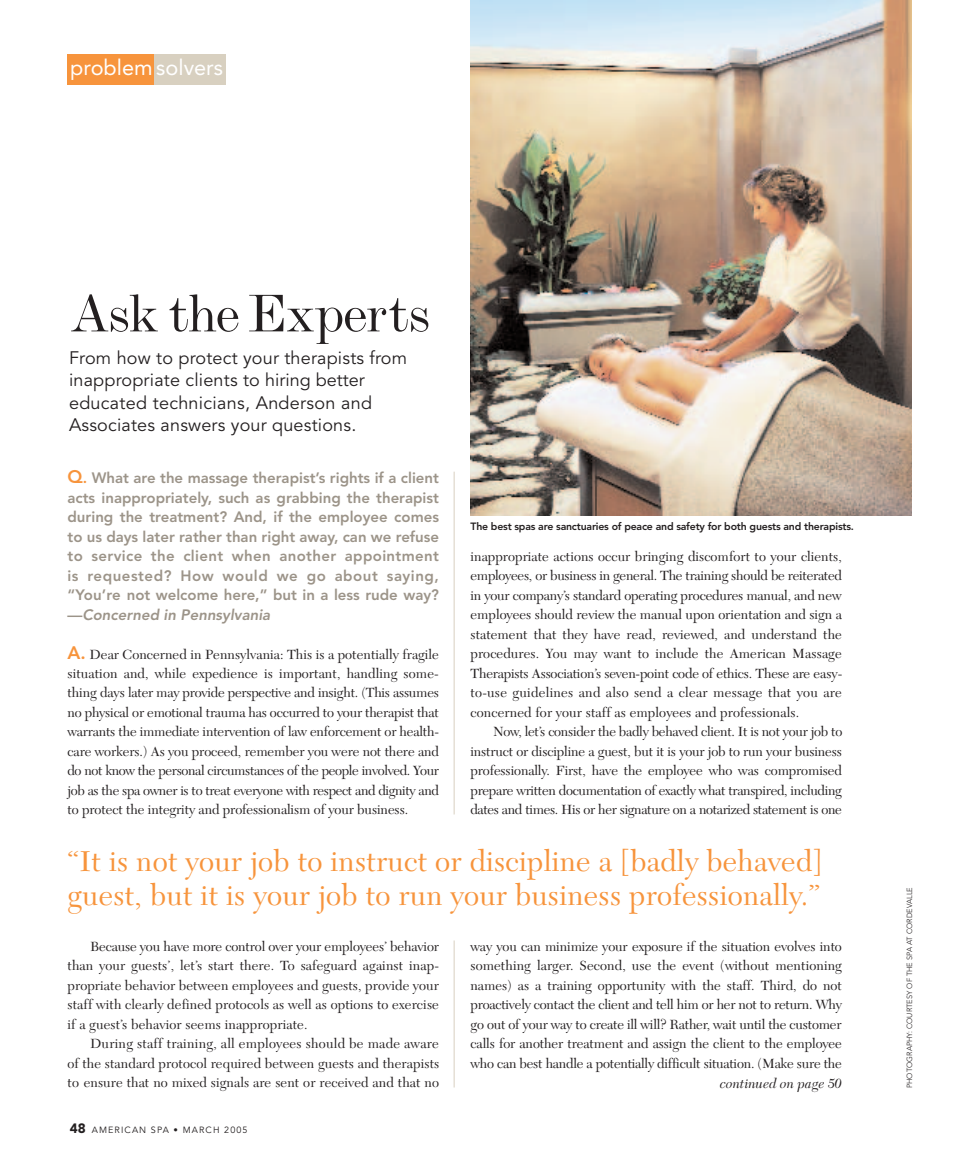
<style>
.page{position:relative;width:959px;height:1161px;background:#fff}
.page>*{position:absolute;margin:0;border:0;box-sizing:border-box;transform-origin:0 0}
.t1{font:expanded 54px "Modern";letter-spacing:-.03em;color:#231f20}
.t2{font:30px/33.8px "New Caledonia";letter-spacing:.01em;color:#f7943c}
.t3{font:21.75px "Avenir";color:#fff}
.t4{font:18px/22.5px "Avenir";letter-spacing:.01em;color:#231f20}
.t5{font:800 15px/19.5px "Avenir";color:#9c9489;text-align:justify}
.t6{font:13.8px/19.5px "New Caledonia";color:#231f20;text-align:justify}
.t7{font:italic 13.8px "New Caledonia";color:#231f20}
.t8{font:800 10.5px "Avenir";letter-spacing:-.02em;color:#231f20}
.t9{font:9px "Avenir";letter-spacing:.12em;color:#231f20}
.t10{font:300 7.5px "Avenir";color:#231f20}
.s1{font-size:18px;color:#f7943c}
.s2{color:#f7943c}
.s3{font-style:italic}
.s4{font-family:"Avenir";font-weight:800;font-size:18px;color:#f7943c}
.s5{font-weight:900;font-size:13.5px}
</style>
<div class="page">
<hr style="left:454px;top:472px;width:1px;height:342px;background:#d8d0c0">
<hr style="left:454px;top:940px;width:1px;height:148px;background:#d8d0c0">
<div style="left:68px;top:54px;width:94px;height:30px;background:#f7943c"></div>
<div style="left:154px;top:54px;width:72px;height:30px;background:#d8d0c0"></div>
<img style="left:470px;top:0;width:441px;height:516px">
<h3 class="t3" style="left:70px;top:59px;width:155px">problem solvers</h3>
<h1 class="t1" style="left:70px;top:295px;width:362px">Ask the Experts</h1>
<h3 class="t4" style="left:69px;top:348px;width:339px">From how to protect your therapists from inappropriate clients to hiring better educated technicians, Anderson and Associates answers your questions.</h3>
<p class="t5" style="left:68px;top:469px;width:373px"><span class="s1">Q</span><span class="s2">.</span> What are the massage therapist’s rights if a client acts inappropriately, such as grabbing the therapist during the treatment? And, if the employee comes to us days later rather than right away, can we refuse to service the client when another appointment is requested? How would we go about saying, “You’re not welcome here,” but in a less rude way? —<span class="s3">Concerned in Pennsylvania</span></p>
<p class="t6" style="left:68px;top:646px;width:373px"><span class="s4">A.</span> Dear Concerned in Pennsylvania: This is a potentially fragile situation and, while expedience is important, handling some&shy;thing days later may provide perspective and insight. (This assumes no physical or emotional trauma has occurred to your therapist that warrants the immediate intervention of law enforcement or health&shy;care workers.) As you proceed, remember you were not there and do not know the personal circumstances of the people involved. Your job as the spa owner is to treat everyone with respect and dignity and to protect the integrity and professionalism of your business.</p>
<p class="t8" style="left:470px;top:522px;width:385px">The best spas are sanctuaries of peace and safety for both guests and therapists.</p>
<p class="t6" style="left:470px;top:548px;width:373px">inappropriate actions occur bringing discomfort to your clients, employees, or business in general. The training should be reiterated in your company’s standard operating procedures manual, and new employees should review the manual upon orientation and sign a statement that they have read, reviewed, and understand the procedures. You may want to include the American Massage Therapists Association’s seven-point code of ethics. These are easy&shy;to-use guidelines and also send a clear message that you are concerned for your staff as employees and professionals.</p>
<p class="t6" style="left:470px;top:724px;width:373px;text-indent:23px">Now, let’s consider the badly behaved client. It is not your job to instruct or discipline a guest, but it is your job to run your business professionally. First, have the employee who was compromised prepare written documentation of exactly what transpired, including dates and times. His or her signature on a notarized statement is one</p>
<h2 class="t2" style="left:68px;top:847px;width:756px">“It is not your job to instruct or discipline a [badly behaved] guest, but it is your job to run your business professionally.”</h2>
<p class="t6" style="left:67px;top:938px;width:373px;text-indent:23px">Because you have more control over your employees’ behavior than your guests’, let’s start there. To safeguard against inap&shy;propriate behavior between employees and guests, provide your staff with clearly defined protocols as well as options to exercise if a guest’s behavior seems inappropriate.</p>
<p class="t6" style="left:67px;top:1036px;width:373px;text-indent:22px">During staff training, all employees should be made aware of the standard protocol required between guests and therapists to ensure that no mixed signals are sent or received and that no</p>
<p class="t9" style="left:70px;top:1126px;width:179px"><span class="s5">48</span> AMERICAN SPA • MARCH 2005</p>
<p class="t6" style="left:470px;top:938px;width:373px">way you can minimize your exposure if the situation evolves into something larger. Second, use the event (without mentioning names) as a training opportunity with the staff. Third, do not proactively contact the client and tell him or her not to return. Why go out of your way to create ill will? Rather, wait until the customer calls for another treatment and assign the client to the employee who can best handle a potentially difficult situation. (Make sure the</p>
<p class="t7" style="left:720px;top:1077px;width:123px">continued on page 50</p>
<p class="t10" style="left:906px;top:1088px;width:202px;rotate:-90deg">PHOTOGRAPHY: COURTESY OF THE SPA AT CORDEVALLE</p>
</div>
